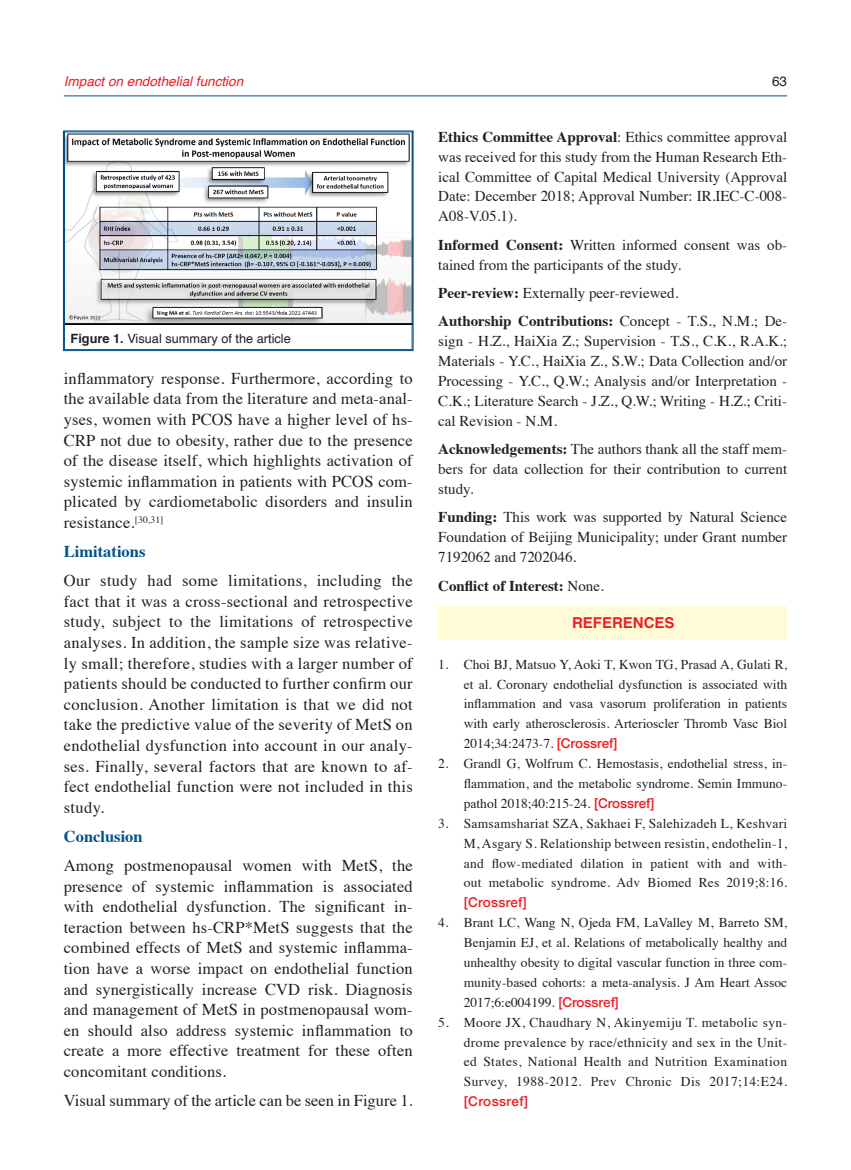
<style>
.page{position:relative;width:851px;height:1170px;background:#fff}
.page>*{position:absolute;margin:0;border:0;box-sizing:border-box;transform-origin:0 0}
.t1{font:16.5px/20.5px "Times";letter-spacing:.01em;color:#231f20;text-align:justify}
.t2{font:700 16.5px "Times";color:#01518b}
.t3{font:15px/19.8px "Times";color:#231f20;text-align:justify}
.t4{font:700 15px "Times";color:#231f20}
.Paragraph_Style_1{font:700 15px "Helvetica";color:#ee1d23}
.t5{font:13.5px/19.8px "Times";color:#231f20;text-align:justify}
.t6{font:italic 13.5px "Helvetica";color:#ee1d23}
.t7{font:13.5px "Helvetica";color:#231f20}
.t8{font:12.75px "Helvetica";color:#231f20}
.s1{font-weight:700}
.s2{font-weight:400}
.s3{font-family:"Helvetica Neue";font-weight:500;color:#ee1d23}
</style>
<div class="page">
<div style="left:438px;top:606px;width:349px;height:34px;background:#fffbd6"></div>
<svg style="left:63px;top:130px;width:351px;height:221px"></svg>
<div style="left:64px;top:132px;width:348px;height:218px;border:1px solid #01518b"></div>
<hr style="left:64px;top:96px;width:723px;height:1px;background:#01518b">
<p class="t6" style="left:64px;top:71px;width:181px">Impact on endothelial function</p>
<p class="t7" style="left:772px;top:71px;width:17px">63</p>
<p class="t8" style="left:71px;top:328px;width:222px"><span class="s1">Figure 1.</span> Visual summary of the article</p>
<p class="t1" style="left:64px;top:366px;width:350px">inflammatory response. Furthermore, according to the available data from the literature and meta-anal&shy;yses, women with PCOS have a higher level of hs-CRP not due to obesity, rather due to the presence of the disease itself, which highlights activation of systemic inflammation in patients with PCOS com&shy;plicated by cardiometabolic disorders and insulin resistance.<sup>[30,31]</sup></p>
<p class="t2" style="left:64px;top:535px;width:83px">Limitations</p>
<p class="t1" style="left:64px;top:569px;width:350px">Our study had some limitations, including the fact that it was a cross-sectional and retrospective study, subject to the limitations of retrospective analyses. In addition, the sample size was relative&shy;ly small; therefore, studies with a larger number of patients should be conducted to further confirm our conclusion. Another limitation is that we did not take the predictive value of the severity of MetS on endothelial dysfunction into account in our analy&shy;ses. Finally, several factors that are known to af&shy;fect endothelial function were not included in this study.</p>
<p class="t2" style="left:64px;top:820px;width:80px">Conclusion</p>
<p class="t1" style="left:64px;top:853px;width:350px">Among postmenopausal women with MetS, the presence of systemic inflammation is associated with endothelial dysfunction. The significant in&shy;teraction between hs-CRP*MetS suggests that the combined effects of MetS and systemic inflamma&shy;tion have a worse impact on endothelial function and synergistically increase CVD risk. Diagnosis and management of MetS in postmenopausal wom&shy;en should also address systemic inflammation to create a more effective treatment for these often concomitant conditions.</p>
<p class="t1" style="left:64px;top:1088px;width:350px">Visual summary of the article can be seen in Figure 1.</p>
<p class="t3" style="left:438px;top:126px;width:350px"><span class="s1">Ethics Committee Approval</span>: Ethics committee approval was received for this study from the Human Research Eth&shy;ical Committee of Capital Medical University (Approval Date: December 2018; Approval Number: IR.IEC-C-008- A08-V.05.1).</p>
<p class="t3" style="left:438px;top:233px;width:350px"><span class="s1">Informed Consent:</span> Written informed consent was ob&shy;tained from the participants of the study.</p>
<p class="t3" style="left:438px;top:282px;width:241px"><span class="s1">Peer-review:</span> Externally peer-reviewed.</p>
<p class="t3" style="left:438px;top:310px;width:350px"><span class="s1">Authorship Contributions:</span> Concept - T.S., N.M.; De&shy;sign - H.Z., HaiXia Z.; Supervision - T.S., C.K., R.A.K.; Materials - Y.C., HaiXia Z., S.W.; Data Collection and/or Processing - Y.C., Q.W.; Analysis and/or Interpretation - C.K.; Literature Search - J.Z., Q.W.; Writing - H.Z.; Criti&shy;cal Revision - N.M.</p>
<p class="t3" style="left:438px;top:438px;width:350px"><span class="s1">Acknowledgements:</span> The authors thank all the staff mem&shy;bers for data collection for their contribution to current study.</p>
<p class="t3" style="left:438px;top:506px;width:350px"><span class="s1">Funding:</span> This work was supported by Natural Science Foundation of Beijing Municipality; under Grant number 7192062 and 7202046.</p>
<p class="t4" style="left:438px;top:571px;width:167px">Conflict of Interest: <span class="s2">None.</span></p>
<p class="Paragraph_Style_1" style="left:572px;top:610px;width:104px">REFERENCES</p>
<p class="t5" style="left:463px;top:653px;width:325px;text-indent:-26px">1. Choi BJ, Matsuo Y, Aoki T, Kwon TG, Prasad A, Gulati R, et al. Coronary endothelial dysfunction is associated with inflammation and vasa vasorum proliferation in patients with early atherosclerosis. Arterioscler Thromb Vasc Biol 2014;34:2473-7. <span class="s3">[Crossref]</span></p>
<p class="t5" style="left:463px;top:752px;width:325px;text-indent:-26px">2. Grandl G, Wolfrum C. Hemostasis, endothelial stress, in&shy;flammation, and the metabolic syndrome. Semin Immuno&shy;pathol 2018;40:215-24. <span class="s3">[Crossref]</span></p>
<p class="t5" style="left:463px;top:812px;width:325px;text-indent:-26px">3. Samsamshariat SZA, Sakhaei F, Salehizadeh L, Keshvari M, Asgary S. Relationship between resistin, endothelin-1, and flow-mediated dilation in patient with and with&shy;out metabolic syndrome. Adv Biomed Res 2019;8:16. <span class="s3">[Crossref]</span></p>
<p class="t5" style="left:463px;top:911px;width:325px;text-indent:-26px">4. Brant LC, Wang N, Ojeda FM, LaValley M, Barreto SM, Benjamin EJ, et al. Relations of metabolically healthy and unhealthy obesity to digital vascular function in three com&shy;munity-based cohorts: a meta-analysis. J Am Heart Assoc 2017;6:e004199. <span class="s3">[Crossref]</span></p>
<p class="t5" style="left:463px;top:1010px;width:325px;text-indent:-26px">5. Moore JX, Chaudhary N, Akinyemiju T. metabolic syn&shy;drome prevalence by race/ethnicity and sex in the Unit&shy;ed States, National Health and Nutrition Examination Survey, 1988-2012. Prev Chronic Dis 2017;14:E24. <span class="s3">[Crossref]</span></p>
</div>
